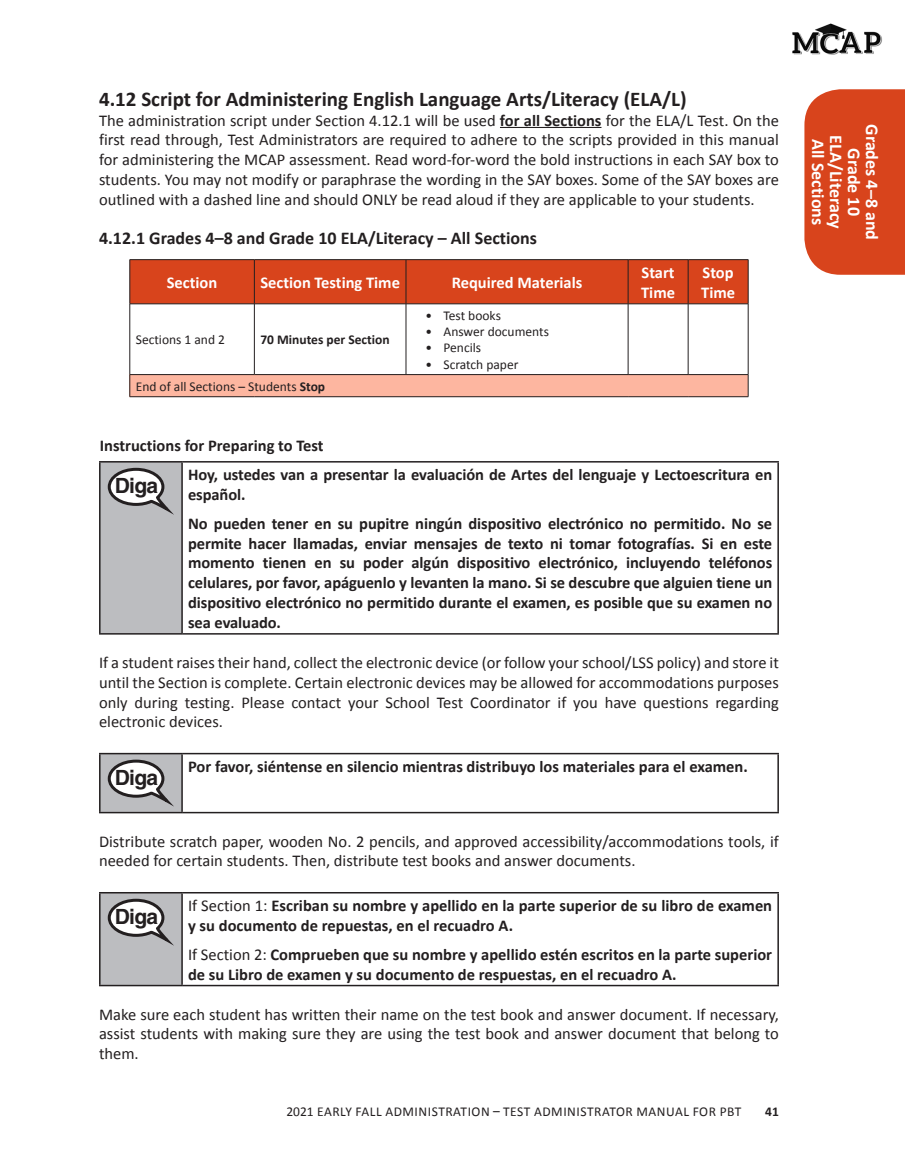
<style>
.page{position:relative;width:905px;height:1175px;background:#fff}
.page>*{position:absolute;margin:0;border:0;box-sizing:border-box;transform-origin:0 0}
.t1{font:700 21px "Calibri";color:#231f20}
.t2{font:700 21px "Helvetica LT Std";letter-spacing:-.035em;color:#231f20}
.H3_numbers{font:700 18px "Calibri";color:#231f20}
.t3{font:700 18px/18px "Calibri";color:#fff;text-align:center}
.SAY_text_Bold{font:700 16.5px/19.8px "Calibri";color:#231f20}
.Main_Body_Text_-_Aft{font:16.5px/19.8px "Calibri";color:#231f20;text-align:justify}
.Main_Body_Text{font:16.5px/19.8px "Calibri";color:#231f20;text-align:justify}
.Table_Head{font:700 16.5px/19.8px "Calibri";color:#fff}
.H3_NoTOC{font:700 16.5px "Calibri";color:#231f20}
.Table_Text{font:13.5px "Calibri";color:#231f20}
.Table_Text-2{font:13.5px "Calibri";letter-spacing:.04em;color:#231f20}
.Table_Text-3{font:700 13.5px "Calibri";color:#231f20}
.s1{font-weight:700}
.s2{font-weight:400}
</style>
<div class="page">
<svg style="left:804px;top:89px;width:100px;height:186px;background:#d94d27"></svg>
<img style="left:792px;top:23px;width:90px;height:32px">
<hr style="left:500px;top:127px;width:101px;height:1px;background:#231f20">
<div style="left:130px;top:260px;width:618px;height:43px;background:#d8441c"></div>
<div style="left:130px;top:374px;width:618px;height:23px;background:#fdb6a0"></div>
<svg style="left:129px;top:375px;width:1px;height:21px"></svg>
<hr style="left:628px;top:374px;width:60px;height:1px;background:#231f20">
<hr style="left:688px;top:374px;width:60px;height:1px;background:#231f20">
<svg style="left:748px;top:375px;width:1px;height:21px"></svg>
<hr style="left:130px;top:259px;width:124px;height:1px;background:#231f20">
<hr style="left:129px;top:260px;width:1px;height:44px;background:#231f20">
<hr style="left:254px;top:259px;width:152px;height:1px;background:#231f20">
<hr style="left:254px;top:260px;width:1px;height:44px;background:#231f20">
<hr style="left:406px;top:259px;width:222px;height:1px;background:#231f20">
<hr style="left:406px;top:260px;width:1px;height:44px;background:#231f20">
<hr style="left:628px;top:259px;width:60px;height:1px;background:#231f20">
<hr style="left:628px;top:260px;width:1px;height:44px;background:#231f20">
<hr style="left:688px;top:259px;width:60px;height:1px;background:#231f20">
<hr style="left:688px;top:260px;width:1px;height:44px;background:#231f20">
<hr style="left:748px;top:260px;width:1px;height:44px;background:#231f20">
<hr style="left:130px;top:303px;width:124px;height:1px;background:#231f20">
<hr style="left:129px;top:304px;width:1px;height:70px;background:#231f20">
<hr style="left:130px;top:396px;width:124px;height:1px;background:#231f20">
<hr style="left:254px;top:396px;width:152px;height:1px;background:#231f20">
<hr style="left:406px;top:396px;width:222px;height:1px;background:#231f20">
<hr style="left:628px;top:396px;width:60px;height:1px;background:#231f20">
<hr style="left:688px;top:396px;width:60px;height:1px;background:#231f20">
<hr style="left:254px;top:303px;width:152px;height:1px;background:#231f20">
<hr style="left:254px;top:304px;width:1px;height:70px;background:#231f20">
<hr style="left:254px;top:374px;width:152px;height:1px;background:#231f20">
<hr style="left:406px;top:303px;width:222px;height:1px;background:#231f20">
<hr style="left:406px;top:304px;width:1px;height:70px;background:#231f20">
<hr style="left:628px;top:303px;width:60px;height:1px;background:#231f20">
<hr style="left:628px;top:304px;width:1px;height:70px;background:#231f20">
<hr style="left:688px;top:303px;width:60px;height:1px;background:#231f20">
<hr style="left:688px;top:304px;width:1px;height:70px;background:#231f20">
<hr style="left:748px;top:304px;width:1px;height:70px;background:#231f20">
<hr style="left:130px;top:374px;width:124px;height:1px;background:#231f20">
<hr style="left:406px;top:374px;width:222px;height:1px;background:#231f20">
<div style="left:100px;top:462px;width:82px;height:172px;background:#bcbdc0"></div>
<hr style="left:99px;top:461px;width:83px;height:1px;background:#231f20">
<hr style="left:99px;top:462px;width:1px;height:171px;background:#231f20">
<hr style="left:182px;top:461px;width:596px;height:1px;background:#231f20">
<hr style="left:181px;top:462px;width:2px;height:171px;background:#231f20">
<hr style="left:777px;top:462px;width:1px;height:171px;background:#231f20">
<hr style="left:99px;top:633px;width:83px;height:1px;background:#231f20">
<hr style="left:182px;top:633px;width:596px;height:1px;background:#231f20">
<svg style="left:108px;top:468px;width:62px;height:44px"></svg>
<div style="left:100px;top:753px;width:82px;height:59px;background:#bcbdc0"></div>
<hr style="left:99px;top:753px;width:83px;height:1px;background:#231f20">
<hr style="left:99px;top:754px;width:1px;height:58px;background:#231f20">
<hr style="left:182px;top:753px;width:596px;height:1px;background:#231f20">
<hr style="left:181px;top:754px;width:2px;height:58px;background:#231f20">
<hr style="left:777px;top:754px;width:1px;height:58px;background:#231f20">
<hr style="left:99px;top:812px;width:83px;height:1px;background:#231f20">
<hr style="left:182px;top:812px;width:596px;height:1px;background:#231f20">
<svg style="left:108px;top:759px;width:62px;height:44px"></svg>
<div style="left:100px;top:892px;width:82px;height:93px;background:#bcbdc0"></div>
<hr style="left:99px;top:892px;width:83px;height:1px;background:#231f20">
<hr style="left:99px;top:893px;width:1px;height:91px;background:#231f20">
<hr style="left:182px;top:892px;width:596px;height:1px;background:#231f20">
<hr style="left:181px;top:893px;width:2px;height:91px;background:#231f20">
<hr style="left:777px;top:893px;width:1px;height:91px;background:#231f20">
<hr style="left:99px;top:984px;width:83px;height:2px;background:#231f20">
<hr style="left:182px;top:984px;width:596px;height:2px;background:#231f20">
<svg style="left:108px;top:898px;width:62px;height:44px"></svg>
<h2 class="t1" style="left:99px;top:84px;width:589px">4.12 Script for Administering English Language Arts/Literacy (ELA/L)</h2>
<p class="Main_Body_Text" style="left:99px;top:110px;width:681px">The administration script under Section 4.12.1 will be used <span class="s1">for all Sections</span> for the ELA/L Test. On the first read through, Test Administrators are required to adhere to the scripts provided in this manual for administering the MCAP assessment. Read word-for-word the bold instructions in each SAY box to students. You may not modify or paraphrase the wording in the SAY boxes. Some of the SAY boxes are outlined with a dashed line and should ONLY be read aloud if they are applicable to your students.</p>
<h3 class="H3_numbers" style="left:99px;top:226px;width:439px">4.12.1 Grades 4–8 and Grade 10 ELA/Literacy – All Sections</h3>
<p class="Table_Head" style="left:167px;top:272px;width:52px">Section</p>
<p class="Table_Head" style="left:260px;top:272px;width:141px">Section Testing Time</p>
<p class="Table_Head" style="left:451px;top:272px;width:132px">Required Materials</p>
<p class="Table_Head" style="left:641px;top:262px;width:35px">Start<br>Time</p>
<p class="Table_Head" style="left:701px;top:262px;width:35px">Stop<br>Time</p>
<p class="Table_Text" style="left:136px;top:330px;width:91px">Sections 1 and 2</p>
<p class="Table_Text-3" style="left:260px;top:330px;width:131px">70 Minutes per Section</p>
<p class="Table_Text" style="left:425px;top:306px;width:77px">• Test books</p>
<p class="Table_Text" style="left:425px;top:322px;width:125px">• Answer documents</p>
<p class="Table_Text" style="left:425px;top:338px;width:57px">• Pencils</p>
<p class="Table_Text" style="left:425px;top:355px;width:94px">• Scratch paper</p>
<p class="Table_Text" style="left:136px;top:377px;width:191px">End of all Sections – Students <span class="s1">Stop</span></p>
<h3 class="H3_NoTOC" style="left:100px;top:434px;width:225px">Instructions for Preparing to Test</h3>
<p class="t2" style="left:115px;top:473px;width:45px">Diga</p>
<p class="SAY_text_Bold" style="left:188px;top:464px;width:585px">Hoy, ustedes van a presentar la evaluación de Artes del lenguaje y Lectoescritura en español.</p>
<p class="SAY_text_Bold" style="left:188px;top:513px;width:585px;text-align:justify">No pueden tener en su pupitre ningún dispositivo electrónico no permitido. No se permite hacer llamadas, enviar mensajes de texto ni tomar fotografías. Si en este momento tienen en su poder algún dispositivo electrónico, incluyendo teléfonos celulares, por favor, apáguenlo y levanten la mano. Si se descubre que alguien tiene un dispositivo electrónico no permitido durante el examen, es posible que su examen no sea evaluado.</p>
<p class="Main_Body_Text_-_Aft" style="left:99px;top:652px;width:681px">If a student raises their hand, collect the electronic device (or follow your school/LSS policy) and store it until the Section is complete. Certain electronic devices may be allowed for accommodations purposes only during testing. Please contact your School Test Coordinator if you have questions regarding electronic devices.</p>
<p class="t2" style="left:115px;top:765px;width:45px">Diga</p>
<p class="SAY_text_Bold" style="left:188px;top:756px;width:561px">Por favor, siéntense en silencio mientras distribuyo los materiales para el examen.</p>
<p class="Main_Body_Text_-_Aft" style="left:99px;top:830px;width:681px">Distribute scratch paper, wooden No. 2 pencils, and approved accessibility/accommodations tools, if needed for certain students. Then, distribute test books and answer documents.</p>
<p class="t2" style="left:115px;top:904px;width:45px">Diga</p>
<p class="SAY_text_Bold" style="left:188px;top:895px;width:585px"><span class="s2">If Section 1:</span> Escriban su nombre y apellido en la parte superior de su libro de examen y su documento de repuestas, en el recuadro A.</p>
<p class="SAY_text_Bold" style="left:188px;top:943px;width:585px"><span class="s2">If Section 2:</span> Comprueben que su nombre y apellido estén escritos en la parte superior de su Libro de examen y su documento de respuestas, en el recuadro A.</p>
<p class="Main_Body_Text_-_Aft" style="left:99px;top:1003px;width:681px">Make sure each student has written their name on the test book and answer document. If necessary, assist students with making sure they are using the test book and answer document that belong to them.</p>
<p class="Table_Text-2" style="left:286px;top:1102px;width:456px">2021 EARLY FALL ADMINISTRATION – TEST ADMINISTRATOR MANUAL FOR PBT</p>
<p class="Table_Text-3" style="left:765px;top:1102px;width:15px">41</p>
<p class="t3" style="left:881px;top:124px;width:117px;rotate:90deg">Grades 4–8 and<br>Grade 10</p>
<p class="t3" style="left:827px;top:139px;width:88px;rotate:90deg">All Sections</p>
<p class="t3" style="left:845px;top:135px;width:95px;rotate:90deg">ELA/Literacy</p>
</div>
